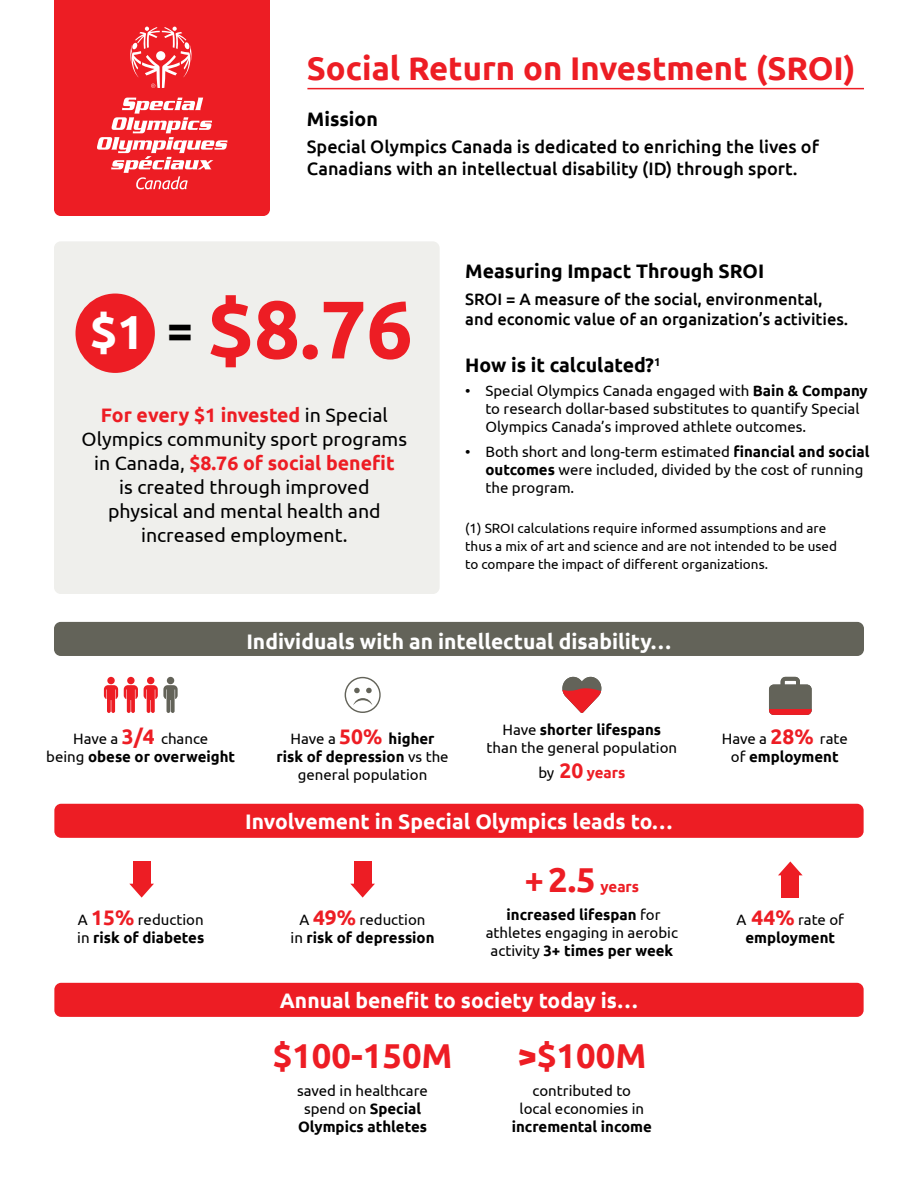
<style>
.page{position:relative;width:918px;height:1188px;background:#fff}
.page>*{position:absolute;margin:0;border:0;box-sizing:border-box;transform-origin:0 0}
.t1{font:700 81.45px "Ubuntu";color:#ed1d24}
.t2{font:700 34.5px "Ubuntu";color:#ed1d24}
.t3{font:700 32.85px "Ubuntu";color:#ed1d24}
.t4{font:700 21px "Ubuntu";color:#fff}
.t5{font:19.5px/24px "Ubuntu";color:#000;text-align:center}
.t6{font:700 19.5px "Ubuntu";color:#000}
.t7{font:500 18px/21.6px "Ubuntu";color:#000}
.t8{font:500 16.5px/19.8px "Ubuntu";color:#000}
.t9{font:15px/18px "Ubuntu";color:#000;text-align:center}
.t10{font:700 15px/18px "Ubuntu";color:#000;text-align:center}
.t11{font:700 15px "Ubuntu";color:#ed1d24}
.t12{font:13.5px/18px "Ubuntu";color:#000}
.s1{font-size:47.85px;color:#fff}
.s2{font-weight:700;color:#ed1d24}
.s3{font-weight:700}
.s4{font-weight:400}
.s5{font-size:21px;color:#ed1d24}
.s6{font-weight:700;font-size:21px;color:#ed1d24}
.s7{font-weight:400;color:#000}
.s8{font-size:21px}
.s9{font-weight:500;font-size:34.65px}
</style>
<div class="page">
<div style="left:54px;top:241px;width:386px;height:353px;background:#efefec;border-radius:7px"></div>
<div style="left:54px;top:0;width:216px;height:216px;background:#ed1d24"></div>
<div style="left:75px;top:294px;width:80px;height:79px;background:#ed1d24;border-radius:50%"></div>
<div style="left:54px;top:804px;width:810px;height:34px;background:#ed1d24;border-radius:7px"></div>
<div style="left:133px;top:861px;width:17px;height:24px;background:#ed1d24"></div>
<svg style="left:129px;top:884px;width:25px;height:14px"></svg>
<div style="left:354px;top:861px;width:17px;height:24px;background:#ed1d24"></div>
<svg style="left:350px;top:884px;width:25px;height:14px"></svg>
<div style="left:782px;top:874px;width:17px;height:24px;background:#ed1d24"></div>
<svg style="left:778px;top:861px;width:24px;height:14px"></svg>
<div style="left:54px;top:983px;width:810px;height:34px;background:#ed1d24;border-radius:7px"></div>
<hr style="left:307px;top:88px;width:557px;height:1px;background:#ed1d24">
<div style="left:54px;top:622px;width:810px;height:34px;background:#636359;border-radius:7px"></div>
<svg style="left:104px;top:685px;width:14px;height:28px"></svg>
<div style="left:107px;top:677px;width:8px;height:7px;background:#ed1d24;border-radius:50%"></div>
<svg style="left:124px;top:685px;width:14px;height:28px"></svg>
<div style="left:127px;top:677px;width:8px;height:7px;background:#ed1d24;border-radius:50%"></div>
<div style="left:147px;top:677px;width:7px;height:7px;background:#ed1d24;border-radius:50%"></div>
<svg style="left:144px;top:685px;width:34px;height:28px"></svg>
<div style="left:167px;top:677px;width:7px;height:7px;background:#636359;border-radius:50%"></div>
<svg style="left:562px;top:677px;width:39px;height:36px"></svg>
<svg style="left:345px;top:677px;width:36px;height:36px"></svg>
<svg style="left:769px;top:677px;width:43px;height:32px"></svg>
<div style="left:769px;top:709px;width:43px;height:6px;background:#ed1d24"></div>
<svg style="left:129px;top:27px;width:63px;height:61px;background:#f15459"></svg>
<svg style="left:97px;top:98px;width:130px;height:91px"></svg>
<h3 class="t3" style="left:307px;top:48px;width:550px">Social Return on Investment (SROI)</h3>
<h3 class="t6" style="left:307px;top:107px;width:72px">Mission</h3>
<p class="t7" style="left:307px;top:135px;width:514px">Special Olympics Canada is dedicated to enriching the lives of<br>Canadians with an intellectual disability (ID) through sport.</p>
<h1 class="t1" style="left:90px;top:280px;width:324px"><span class="s1">$1</span> <sup>=</sup> $8.76</h1>
<h3 class="t5" style="left:82px;top:403px;width:327px"><span class="s2">For every $1 invested</span> in Special<br>Olympics community sport programs in Canada, <span class="s2">$8.76 of social benefit<br></span>is created through improved<br>physical and mental health and increased employment.</h3>
<h3 class="t6" style="left:465px;top:259px;width:300px">Measuring Impact Through SROI</h3>
<p class="t8" style="left:465px;top:289px;width:385px">SROI = A measure of the social, environmental, and economic value of an organization’s activities.</p>
<h3 class="t6" style="left:465px;top:353px;width:197px">How is it calculated?<sup>1</sup></h3>
<p class="t9" style="left:485px;top:382px;width:384px;text-align:left;text-indent:-20px">• Special Olympics Canada engaged with <span class="s3">Bain &amp; Company </span>to research dollar-based substitutes to quantify Special<br>Olympics Canada’s improved athlete outcomes.</p>
<p class="t9" style="left:485px;top:442px;width:386px;text-align:left;text-indent:-20px">• Both short and long-term estimated <span class="s3">financial and social outcomes</span> were included, divided by the cost of running the program.</p>
<p class="t12" style="left:465px;top:519px;width:373px">(1) SROI calculations require informed assumptions and are thus a mix of art and science and are not intended to be used to compare the impact of different organizations.</p>
<h3 class="t4" style="left:246px;top:628px;width:427px">Individuals with an intellectual disability…</h3>
<p class="t10" style="left:46px;top:729px;width:190px"><span class="s4">Have a</span> <span class="s5">3/4</span> <span class="s4">chance<br>being</span> obese or overweight</p>
<p class="t9" style="left:277px;top:729px;width:174px">Have a <span class="s6">50%</span> <span class="s3">higher risk of depression</span> vs the general population</p>
<p class="t9" style="left:487px;top:720px;width:192px">Have <span class="s3">shorter lifespans </span>than the general population</p>
<p class="t11" style="left:538px;top:764px;width:89px"><span class="s7">by</span> <span class="s8">20</span> years</p>
<h3 class="t4" style="left:245px;top:809px;width:429px">Involvement in Special Olympics leads to…</h3>
<h2 class="t2" style="left:525px;top:859px;width:73px"><span class="s9">+</span> 2.5</h2>
<p class="t11" style="left:601px;top:878px;width:40px">years</p>
<p class="t9" style="left:722px;top:729px;width:127px">Have a <span class="s6">28%</span> rate of <span class="s3">employment</span></p>
<p class="t10" style="left:77px;top:911px;width:129px;text-align:left"><span class="s4">A</span> <span class="s5">15%</span> <span class="s4">reduction in</span> risk of diabetes</p>
<p class="t10" style="left:291px;top:911px;width:145px"><span class="s4">A</span> <span class="s5">49%</span> <span class="s4">reduction<br>in</span> risk of depression</p>
<p class="t9" style="left:486px;top:906px;width:194px"><span class="s3">increased lifespan</span> for athletes engaging in aerobic activity <span class="s3">3+ times per week</span></p>
<p class="t10" style="left:737px;top:911px;width:109px"><span class="s4">A</span> <span class="s5">44%</span> <span class="s4">rate of </span>employment</p>
<h3 class="t4" style="left:280px;top:988px;width:360px">Annual benefit to society today is…</h3>
<h2 class="t2" style="left:273px;top:1035px;width:181px">$100-150M</h2>
<h2 class="t2" style="left:517px;top:1035px;width:130px">&gt;$100M</h2>
<p class="t9" style="left:297px;top:1082px;width:132px">saved in healthcare spend on <span class="s3">Special<br>Olympics athletes</span></p>
<p class="t9" style="left:520px;top:1082px;width:126px">contributed to local economies in</p>
<p class="t10" style="left:512px;top:1118px;width:142px">incremental income</p>
</div>
